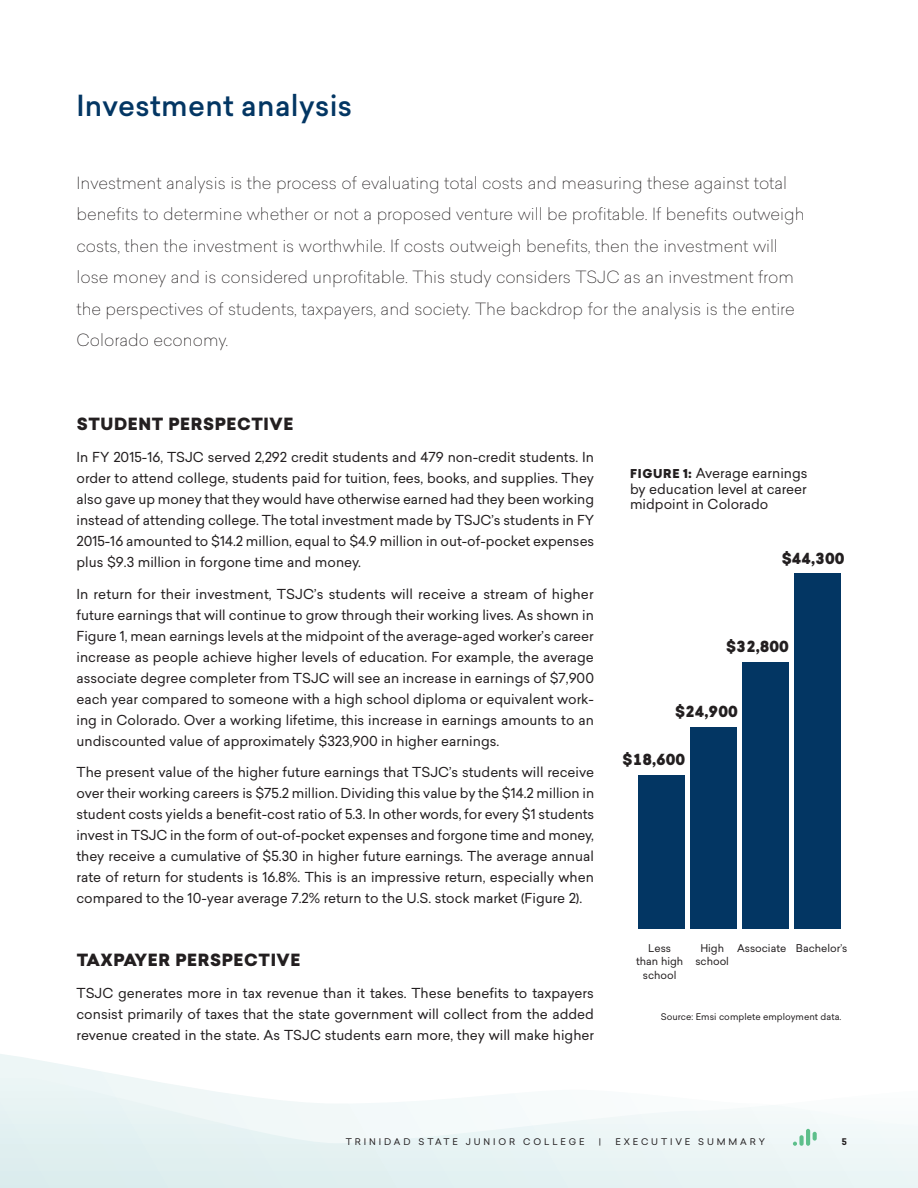
<style>
.page{position:relative;width:918px;height:1188px;background:#fff}
.page>*{position:absolute;margin:0;border:0;box-sizing:border-box;transform-origin:0 0}
.t1{font:1076.25px "Chartwell Bars Vertical";color:#033663;scale:.57 1}
.Heading_1{font:500 28.5px "Sailec";letter-spacing:.01em;color:#033663}
.Big_Paragraph{font:100 16.5px/31.5px "Sailec";color:#231f20}
.Heading_2{font:900 16.5px "Sailec";letter-spacing:.035em;color:#231f20}
.Heading_2_after_1{font:900 16.5px "Sailec";letter-spacing:.035em;color:#231f20}
.t2{font:900 15px "Sailec";color:#231f20}
.Normal_Indented{font:13.5px/21px "Sailec";color:#231f20;text-align:justify}
.t3{font:10.5px/13.5px "Sailec";color:#231f20;text-align:center}
.t4{font:9px "Sailec";letter-spacing:.32em;color:#231f20}
.t5{font:9px "Sailec";letter-spacing:.005em;color:#231f20}
.t6{font:700 9px "Sailec";color:#231f20}
.s1{font-weight:900;font-size:12px}
</style>
<div class="page">
<svg style="left:0;top:1054px;width:101px;height:18px"></svg>
<svg style="left:0;top:1072px;width:918px;height:116px"></svg>
<div style="left:799px;top:1135px;width:5px;height:11px;background:#5dbf8b;border-radius:2px"></div>
<hr style="left:806px;top:1129px;width:4px;height:17px;background:#5dbf8b;border-radius:2px">
<svg style="left:793px;top:1142px;width:4px;height:4px"></svg>
<svg style="left:813px;top:1132px;width:4px;height:9px"></svg>
<p class="Heading_1" style="left:76px;top:85px;width:277px">Investment analysis</p>
<p class="Big_Paragraph" style="left:76px;top:167px;width:729px">Investment analysis is the process of evaluating total costs and measuring these against total benefits to determine whether or not a proposed venture will be profitable. If benefits outweigh costs, then the investment is worthwhile. If costs outweigh benefits, then the investment will lose money and is considered unprofitable. This study considers TSJC as an investment from the perspectives of students, taxpayers, and society. The backdrop for the analysis is the entire Colorado economy.</p>
<p class="Heading_2_after_1" style="left:77px;top:413px;width:218px">STUDENT PERSPECTIVE</p>
<p class="Normal_Indented" style="left:76px;top:446px;width:519px">In FY 2015-16, TSJC served 2,292 credit students and 479 non-credit students. In order to attend college, students paid for tuition, fees, books, and supplies. They also gave up money that they would have otherwise earned had they been working instead of attending college. The total investment made by TSJC’s students in FY 2015-16 amounted to $14.2 million, equal to $4.9 million in out-of-pocket expenses plus $9.3 million in forgone time and money.</p>
<p class="Normal_Indented" style="left:76px;top:583px;width:519px">In return for their investment, TSJC’s students will receive a stream of higher future earnings that will continue to grow through their working lives. As shown in Figure 1, mean earnings levels at the midpoint of the average-aged worker’s career increase as people achieve higher levels of education. For example, the average associate degree completer from TSJC will see an increase in earnings of $7,900 each year compared to someone with a high school diploma or equivalent work&shy;ing in Colorado. Over a working lifetime, this increase in earnings amounts to an undiscounted value of approximately $323,900 in higher earnings.</p>
<p class="Normal_Indented" style="left:76px;top:761px;width:519px">The present value of the higher future earnings that TSJC’s students will receive over their working careers is $75.2 million. Dividing this value by the $14.2 million in student costs yields a benefit-cost ratio of 5.3. In other words, for every $1 students invest in TSJC in the form of out-of-pocket expenses and forgone time and money, they receive a cumulative of $5.30 in higher future earnings. The average annual rate of return for students is 16.8%. This is an impressive return, especially when compared to the 10-year average 7.2% return to the U.S. stock market (Figure 2).</p>
<p class="Heading_2" style="left:77px;top:948px;width:225px">TAXPAYER PERSPECTIVE</p>
<p class="Normal_Indented" style="left:76px;top:982px;width:519px">TSJC generates more in tax revenue than it takes. These benefits to taxpayers consist primarily of taxes that the state government will collect from the added revenue created in the state. As TSJC students earn more, they will make higher</p>
<p class="Normal_Indented" style="left:630px;top:465px;width:179px;line-height:15.8px"><span class="s1">FIGURE 1:</span> Average earnings by education level at career midpoint in Colorado</p>
<p class="t2" style="left:782px;top:548px;width:64px">$44,300</p>
<p class="t1" style="left:605px;top:-102px;width:472px">19+25+33+44</p>
<p class="t2" style="left:726px;top:636px;width:64px">$32,800</p>
<p class="t2" style="left:675px;top:700px;width:64px">$24,900</p>
<p class="t2" style="left:623px;top:749px;width:64px">$18,600</p>
<p class="t3" style="left:636px;top:941px;width:49px">Less than high school</p>
<p class="t3" style="left:695px;top:941px;width:35px">High school</p>
<p class="t3" style="left:737px;top:941px;width:112px">Associate Bachelor’s</p>
<p class="t5" style="left:661px;top:1011px;width:182px">Source: Emsi complete employment data.</p>
<p class="t4" style="left:346px;top:1135px;width:240px">TRINIDAD STATE JUNIOR COLLEGE</p>
<p class="t4" style="left:599px;top:1135px;width:4px">|</p>
<p class="t4" style="left:616px;top:1135px;width:151px">EXECUTIVE SUMMARY</p>
<p class="t6" style="left:842px;top:1135px;width:7px">5</p>
</div>
